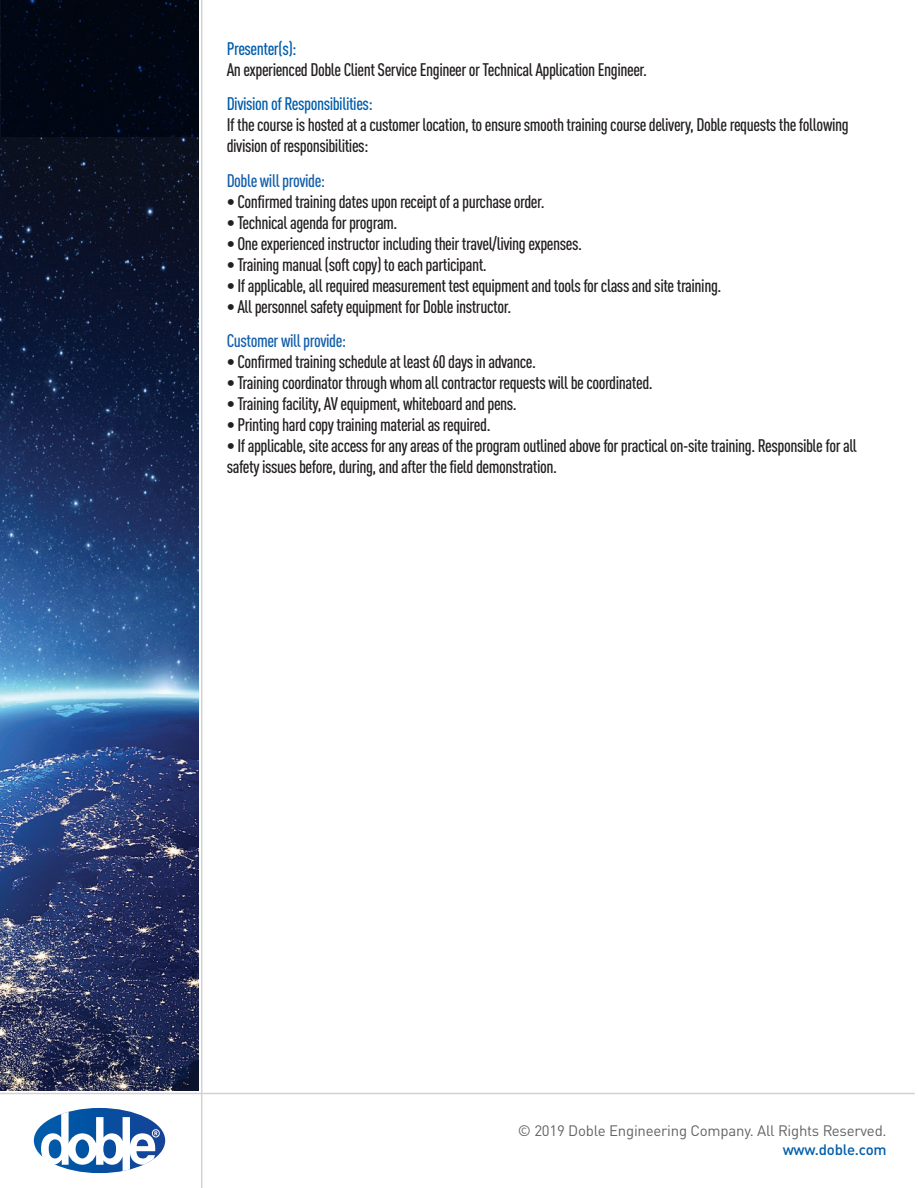
<style>
.page{position:relative;width:918px;height:1188px;background:#fff}
.page>*{position:absolute;margin:0;border:0;box-sizing:border-box;transform-origin:0 0}
.t1{font:500 condensed 18px/21px "DIN Pro";letter-spacing:-.025em;color:#231f20}
.t2{font:500 condensed 18px "DIN Pro";letter-spacing:-.025em;color:#015dab}
.t3{font:500 condensed 18px "DIN Pro";letter-spacing:-.025em;color:#135eab}
.t4{font:15px "DIN Pro";letter-spacing:-.015em;color:#636366}
.t5{font:500 15px "DIN Pro";letter-spacing:-.015em;color:#015dab}
</style>
<div class="page">
<img style="left:34px;top:1108px;width:131px;height:65px">
<div style="left:152px;top:1129px;width:8px;height:9px;border:1px solid #fff;border-radius:50%"></div>
<svg style="left:41px;top:1112px;width:117px;height:59px"></svg>
<hr style="left:201px;top:0;width:1px;height:1188px;background:#d1d2d4">
<img style="left:0;top:0;width:199px;height:1091px">
<div style="left:1px;top:0;width:198px;height:136px;background:#010613"></div>
<hr style="left:0;top:1093px;width:915px;height:1px;background:#d1d2d4">
<p class="t2" style="left:227px;top:35px;width:71px">Presenter(s):</p>
<p class="t1" style="left:227px;top:57px;width:422px">An experienced Doble Client Service Engineer or Technical Application Engineer.</p>
<p class="t2" style="left:227px;top:91px;width:148px">Division of Responsibilities:</p>
<p class="t1" style="left:227px;top:113px;width:624px">If the course is hosted at a customer location, to ensure smooth training course delivery, Doble requests the following division of responsibilities:</p>
<p class="t3" style="left:227px;top:167px;width:100px">Doble will provide:</p>
<p class="t1" style="left:227px;top:189px;width:320px">• Confirmed training dates upon receipt of a purchase order.</p>
<p class="t1" style="left:227px;top:210px;width:172px">• Technical agenda for program.</p>
<p class="t1" style="left:227px;top:231px;width:357px">• One experienced instructor including their travel/living expenses.</p>
<p class="t1" style="left:227px;top:252px;width:262px">• Training manual (soft copy) to each participant.</p>
<p class="t1" style="left:227px;top:273px;width:496px">• If applicable, all required measurement test equipment and tools for class and site training.</p>
<p class="t1" style="left:227px;top:294px;width:286px">• All personnel safety equipment for Doble instructor.</p>
<p class="t3" style="left:227px;top:328px;width:121px">Customer will provide:</p>
<p class="t1" style="left:227px;top:350px;width:311px">• Confirmed training schedule at least 60 days in advance.</p>
<p class="t1" style="left:227px;top:371px;width:428px">• Training coordinator through whom all contractor requests will be coordinated.</p>
<p class="t1" style="left:227px;top:392px;width:292px">• Training facility, AV equipment, whiteboard and pens.</p>
<p class="t1" style="left:227px;top:413px;width:265px">• Printing hard copy training material as required.</p>
<p class="t1" style="left:227px;top:434px;width:632px">• If applicable, site access for any areas of the program outlined above for practical on-site training. Responsible for all safety issues before, during, and after the field demonstration.</p>
<p class="t4" style="left:518px;top:1119px;width:370px">© 2019 Doble Engineering Company. All Rights Reserved.</p>
<p class="t5" style="left:783px;top:1138px;width:105px">www.doble.com</p>
</div>
